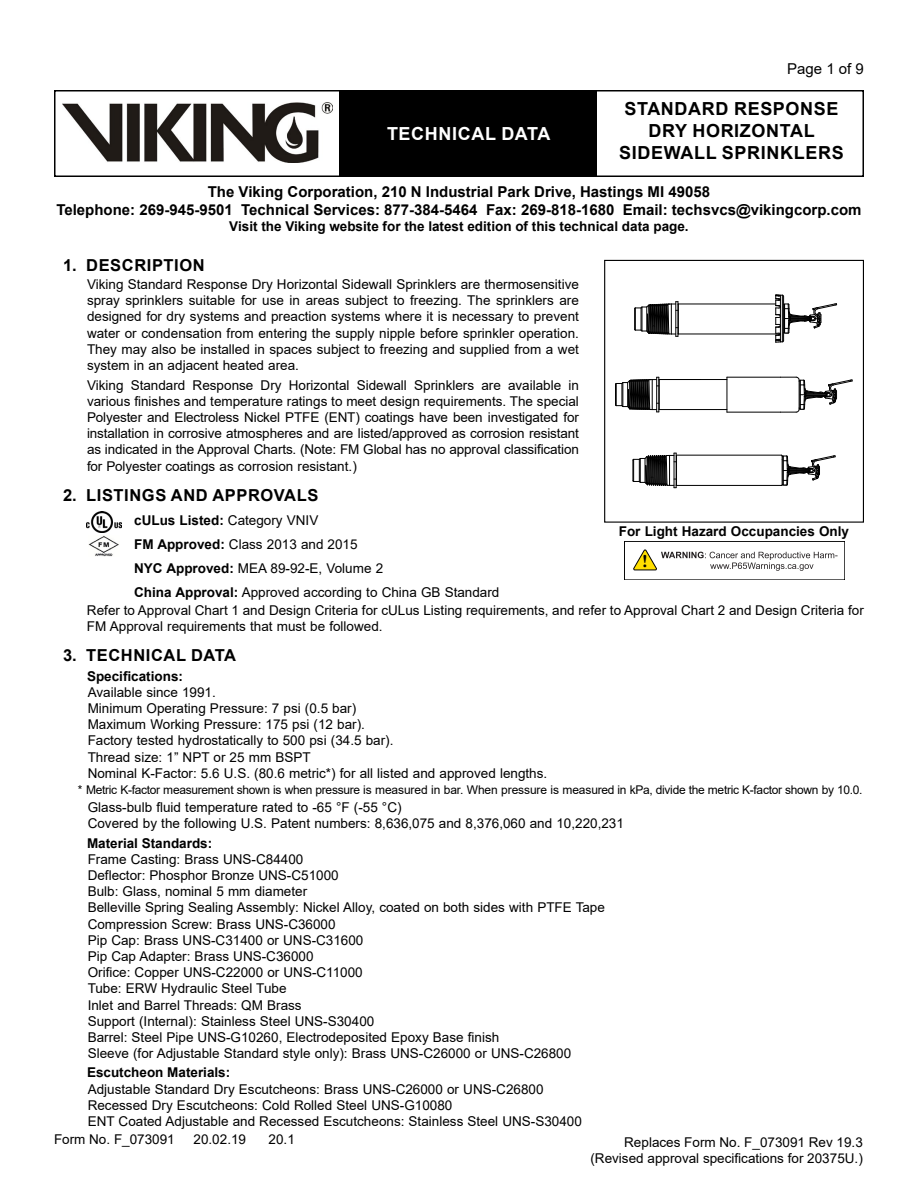
<style>
.page{position:relative;width:918px;height:1188px;background:#fff}
.page>*{position:absolute;margin:0;border:0;box-sizing:border-box;transform-origin:0 0}
.t1{font:700 18px/21.6px "Arial";letter-spacing:.035em;color:#000;text-align:center}
.t2{font:700 18px "Arial";letter-spacing:.035em;color:#fff}
.t3{font:700 16.5px "Arial";letter-spacing:.035em;color:#000}
.t4{font:700 15px/18px "Arial";color:#000;text-align:center}
.t5{font:15px "Arial";color:#000}
.t6{font:13.5px/16.2px "Arial";color:#000}
.t7{font:700 13.5px "Arial";color:#000}
.t8{font:12px "Arial";letter-spacing:-.025em;color:#000}
.s1{font-weight:700}
</style>
<div class="page">
<div style="left:54px;top:90px;width:810px;height:87px;border:2px solid #000"></div>
<div style="left:340px;top:91px;width:257px;height:85px;background:#000"></div>
<img style="left:63px;top:102px;width:269px;height:60px">
<div style="left:604px;top:260px;width:260px;height:263px;border:1px solid #000"></div>
<hr style="left:727px;top:377px;width:53px;height:1px;background:#000">
<hr style="left:727px;top:412px;width:54px;height:1px;background:#000">
<hr style="left:727px;top:377px;width:1px;height:35px;background:#000">
<hr style="left:659px;top:379px;width:68px;height:1px;background:#000">
<hr style="left:659px;top:409px;width:68px;height:1px;background:#000">
<hr style="left:678px;top:304px;width:98px;height:1px;background:#000">
<hr style="left:678px;top:334px;width:102px;height:1px;background:#000">
<svg style="left:634px;top:301px;width:45px;height:36px"></svg>
<hr style="left:677px;top:455px;width:105px;height:1px;background:#000">
<hr style="left:676px;top:485px;width:106px;height:1px;background:#000">
<svg style="left:615px;top:376px;width:62px;height:113px"></svg>
<svg style="left:775px;top:295px;width:62px;height:48px"></svg>
<svg style="left:781px;top:455px;width:55px;height:31px"></svg>
<svg style="left:780px;top:377px;width:73px;height:36px"></svg>
<img style="left:87px;top:511px;width:34px;height:21px">
<img style="left:88px;top:536px;width:31px;height:21px">
<div style="left:624px;top:541px;width:221px;height:39px;border:1px solid #000"></div>
<svg style="left:633px;top:549px;width:205px;height:22px"></svg>
<h1 class="t2" style="left:387px;top:121px;width:165px">TECHNICAL DATA</h1>
<p class="t5" style="left:787px;top:59px;width:78px">Page 1 of 9</p>
<h1 class="t1" style="left:619px;top:99px;width:226px">STANDARD RESPONSE<br>DRY HORIZONTAL<br>SIDEWALL SPRINKLERS</h1>
<p class="t4" style="left:56px;top:183px;width:807px">The Viking Corporation, 210 N Industrial Park Drive, Hastings MI 49058<br>Telephone: 269-945-9501 Technical Services: 877-384-5464 Fax: 269-818-1680 Email: techsvcs@vikingcorp.com</p>
<p class="t7" style="left:229px;top:217px;width:461px">Visit the Viking website for the latest edition of this technical data page.</p>
<p class="t3" style="left:63px;top:254px;width:143px">1. DESCRIPTION</p>
<p class="t6" style="left:87px;top:276px;width:494px;text-align:justify">Viking Standard Response Dry Horizontal Sidewall Sprinklers are thermosensitive spray sprinklers suitable for use in areas subject to freezing. The sprinklers are designed for dry systems and preaction systems where it is necessary to prevent water or condensation from entering the supply nipple before sprinkler operation.<br>They may also be installed in spaces subject to freezing and supplied from a wet system in an adjacent heated area.</p>
<p class="t6" style="left:87px;top:377px;width:493px;text-align:justify">Viking Standard Response Dry Horizontal Sidewall Sprinklers are available in various finishes and temperature ratings to meet design requirements. The special Polyester and Electroless Nickel PTFE (ENT) coatings have been investigated for installation in corrosive atmospheres and are listed/approved as corrosion resistant as indicated in the Approval Charts. (Note: FM Global has no approval classification for Polyester coatings as corrosion resistant.)</p>
<p class="t3" style="left:63px;top:484px;width:257px">2. LISTINGS AND APPROVALS</p>
<p class="t6" style="left:134px;top:508px;width:367px;line-height:24px"><span class="s1">cULus Listed:</span> Category VNIV<br><span class="s1">FM Approved:</span> Class 2013 and 2015<br><span class="s1">NYC Approved:</span> MEA 89-92-E, Volume 2<br><span class="s1">China Approval:</span> Approved according to China GB Standard</p>
<p class="t6" style="left:87px;top:602px;width:778px">Refer to Approval Chart 1 and Design Criteria for cULus Listing requirements, and refer to Approval Chart 2 and Design Criteria for<br>FM Approval requirements that must be followed.</p>
<p class="t3" style="left:63px;top:644px;width:175px">3. TECHNICAL DATA</p>
<p class="t7" style="left:87px;top:666px;width:98px">Specifications:</p>
<p class="t6" style="left:88px;top:684px;width:461px">Available since 1991.<br>Minimum Operating Pressure: 7 psi (0.5 bar)<br>Maximum Working Pressure: 175 psi (12 bar).<br>Factory tested hydrostatically to 500 psi (34.5 bar).<br>Thread size: 1” NPT or 25 mm BSPT<br>Nominal K-Factor: 5.6 U.S. (80.6 metric*) for all listed and approved lengths.</p>
<p class="t8" style="left:78px;top:782px;width:786px">* Metric K-factor measurement shown is when pressure is measured in bar. When pressure is measured in kPa, divide the metric K-factor shown by 10.0.</p>
<p class="t6" style="left:88px;top:799px;width:538px">Glass-bulb fluid temperature rated to -65 °F (-55 °C)<br>Covered by the following U.S. Patent numbers: 8,636,075 and 8,376,060 and 10,220,231</p>
<p class="t7" style="left:87px;top:833px;width:127px">Material Standards:</p>
<p class="t6" style="left:88px;top:851px;width:519px">Frame Casting: Brass UNS-C84400<br>Deflector: Phosphor Bronze UNS-C51000<br>Bulb: Glass, nominal 5 mm diameter<br>Belleville Spring Sealing Assembly: Nickel Alloy, coated on both sides with PTFE Tape Compression Screw: Brass UNS-C36000<br>Pip Cap: Brass UNS-C31400 or UNS-C31600<br>Pip Cap Adapter: Brass UNS-C36000<br>Orifice: Copper UNS-C22000 or UNS-C11000<br>Tube: ERW Hydraulic Steel Tube<br>Inlet and Barrel Threads: QM Brass<br>Support (Internal): Stainless Steel UNS-S30400<br>Barrel: Steel Pipe UNS-G10260, Electrodeposited Epoxy Base finish<br>Sleeve (for Adjustable Standard style only): Brass UNS-C26000 or UNS-C26800</p>
<p class="t7" style="left:87px;top:1063px;width:145px">Escutcheon Materials:</p>
<p class="t6" style="left:88px;top:1081px;width:496px">Adjustable Standard Dry Escutcheons: Brass UNS-C26000 or UNS-C26800<br>Recessed Dry Escutcheons: Cold Rolled Steel UNS-G10080<br>ENT Coated Adjustable and Recessed Escutcheons: Stainless Steel UNS-S30400</p>
<p class="t7" style="left:619px;top:522px;width:232px">For Light Hazard Occupancies Only</p>
<p class="t6" style="left:54px;top:1131px;width:122px">Form No. F_073091</p>
<p class="t6" style="left:194px;top:1131px;width:54px">20.02.19</p>
<p class="t6" style="left:269px;top:1131px;width:28px">20.1</p>
<p class="t6" style="left:590px;top:1134px;width:274px;text-align:right">Replaces Form No. F_073091 Rev 19.3 (Revised approval specifications for 20375U.)</p>
</div>
